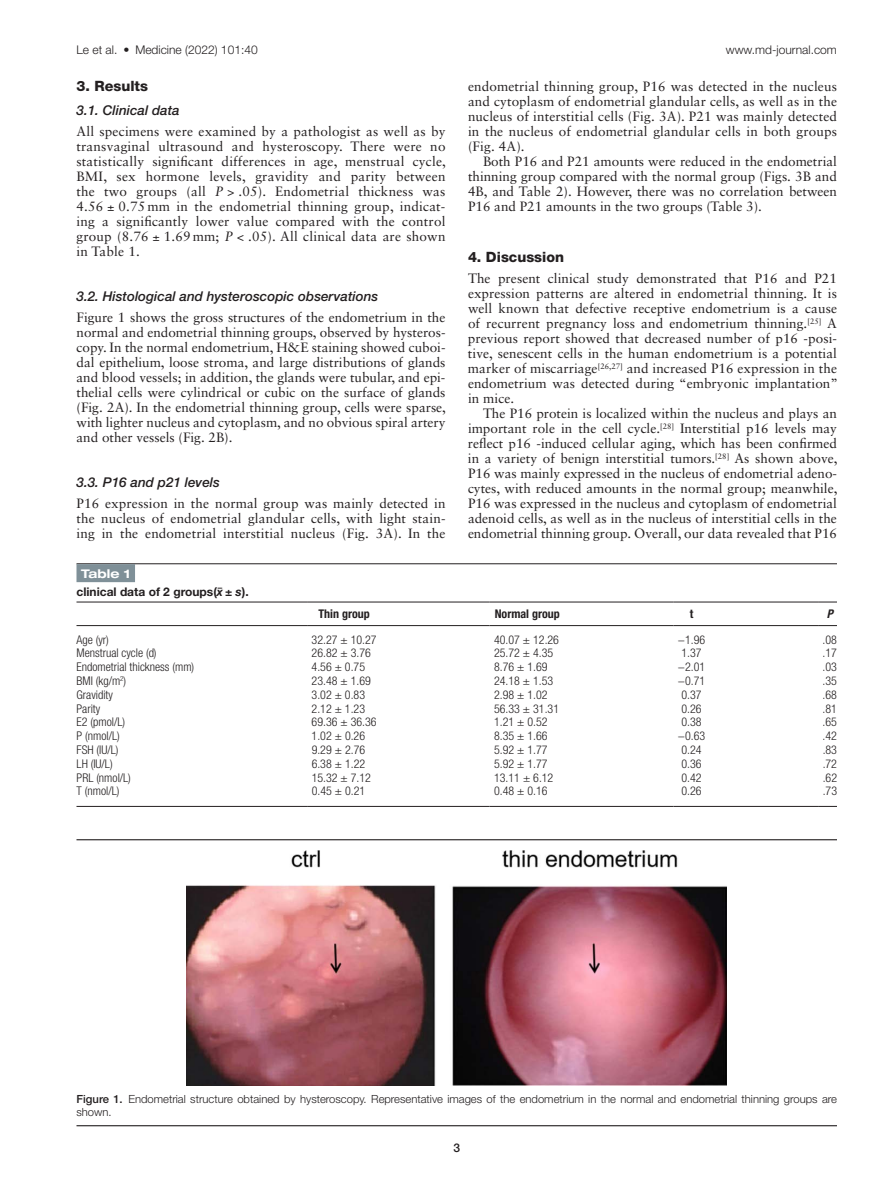
<style>
.page{position:relative;width:891px;height:1188px;background:#fff}
.page>*{position:absolute;margin:0;border:0;box-sizing:border-box;transform-origin:0 0}
.t1{font:800 14.25px "Helvetica Neue LT Std";color:#231f20}
.t2{font:13.5px/15px "Sabon LT Std";letter-spacing:.005em;color:#231f20;text-align:justify}
.t3{font:italic 500 13.5px "Helvetica Neue LT Std";color:#231f20}
.t4{font:300 condensed 12px "Helvetica Neue LT Std";color:#231f20}
.t5{font:300 12px "Helvetica Neue LT Std";color:#231f20}
.t6{font:700 12px/18px "Helvetica Neue LT Std";color:#231f20}
.t7{font:700 condensed 12px "Helvetica Neue LT Std";color:#231f20}
.t8{font:500 12px "Helvetica Neue LT Std";color:#231f20}
.t9{font:italic 700 condensed 12px "Helvetica Neue LT Std";color:#231f20}
.t10{font:300 11.25px/13.5px "Helvetica Neue LT Std";color:#231f20}
.s1{font-style:italic}
.s2{font-stretch:expanded;color:#fff}
.s3{font-weight:500}
</style>
<div class="page">
<hr style="left:76px;top:563px;width:761px;height:1px;background:#231f20">
<div style="left:76px;top:564px;width:59px;height:18px;background:#7f9098"></div>
<hr style="left:76px;top:602px;width:231px;height:1px;background:#231f20">
<hr style="left:76px;top:625px;width:231px;height:1px;background:#231f20">
<hr style="left:307px;top:602px;width:183px;height:1px;background:#231f20">
<hr style="left:307px;top:625px;width:183px;height:1px;background:#231f20">
<hr style="left:490px;top:602px;width:183px;height:1px;background:#231f20">
<hr style="left:490px;top:625px;width:183px;height:1px;background:#231f20">
<hr style="left:673px;top:602px;width:145px;height:1px;background:#231f20">
<hr style="left:673px;top:625px;width:145px;height:1px;background:#231f20">
<svg style="left:818px;top:602px;width:19px;height:1px"></svg>
<svg style="left:818px;top:625px;width:19px;height:1px"></svg>
<hr style="left:76px;top:806px;width:231px;height:1px;background:#231f20">
<hr style="left:307px;top:806px;width:183px;height:1px;background:#231f20">
<hr style="left:490px;top:806px;width:183px;height:1px;background:#231f20">
<hr style="left:673px;top:806px;width:145px;height:1px;background:#231f20">
<svg style="left:818px;top:806px;width:19px;height:1px"></svg>
<img style="left:187px;top:850px;width:540px;height:236px">
<hr style="left:76px;top:839px;width:761px;height:1px;background:#231f20">
<hr style="left:76px;top:1125px;width:761px;height:1px;background:#231f20">
<p class="t5" style="left:76px;top:42px;width:183px">Le et al. • Medicine (2022) 101:40</p>
<p class="t5" style="left:726px;top:42px;width:113px">www.md-journal.com</p>
<p class="t1" style="left:76px;top:78px;width:73px">3. Results</p>
<p class="t3" style="left:76px;top:102px;width:105px">3.1. Clinical data</p>
<p class="t2" style="left:76px;top:124px;width:371px">All specimens were examined by a pathologist as well as by transvaginal ultrasound and hysteroscopy. There were no statistically significant differences in age, menstrual cycle, BMI, sex hormone levels, gravidity and parity between the two groups (all <span class="s1">P</span> &gt; .05). Endometrial thickness was 4.56 ± 0.75 mm in the endometrial thinning group, indicat&shy;ing a significantly lower value compared with the control group (8.76 ± 1.69 mm; <span class="s1">P</span> &lt; .05). All clinical data are shown in Table 1.</p>
<p class="t3" style="left:77px;top:288px;width:303px">3.2. Histological and hysteroscopic observations</p>
<p class="t2" style="left:77px;top:310px;width:371px">Figure 1 shows the gross structures of the endometrium in the normal and endometrial thinning groups, observed by hysteros&shy;copy. In the normal endometrium, H&amp;E staining showed cuboi&shy;dal epithelium, loose stroma, and large distributions of glands and blood vessels; in addition, the glands were tubular, and epi&shy;thelial cells were cylindrical or cubic on the surface of glands (Fig. 2A). In the endometrial thinning group, cells were sparse, with lighter nucleus and cytoplasm, and no obvious spiral artery and other vessels (Fig. 2B).</p>
<p class="t3" style="left:77px;top:474px;width:145px">3.3. P16 and p21 levels</p>
<p class="t2" style="left:77px;top:496px;width:371px">P16 expression in the normal group was mainly detected in the nucleus of endometrial glandular cells, with light stain&shy;ing in the endometrial interstitial nucleus (Fig. 3A). In the</p>
<p class="t2" style="left:468px;top:79px;width:371px">endometrial thinning group, P16 was detected in the nucleus and cytoplasm of endometrial glandular cells, as well as in the nucleus of interstitial cells (Fig. 3A). P21 was mainly detected in the nucleus of endometrial glandular cells in both groups (Fig. 4A).</p>
<p class="t2" style="left:468px;top:154px;width:370px;text-indent:15px">Both P16 and P21 amounts were reduced in the endometrial thinning group compared with the normal group (Figs. 3B and 4B, and Table 2). However, there was no correlation between P16 and P21 amounts in the two groups (Table 3).</p>
<p class="t1" style="left:468px;top:249px;width:98px">4. Discussion</p>
<p class="t2" style="left:468px;top:271px;width:371px">The present clinical study demonstrated that P16 and P21 expression patterns are altered in endometrial thinning. It is well known that defective receptive endometrium is a cause of recurrent pregnancy loss and endometrium thinning.<sup>[25]</sup> A previous report showed that decreased number of p16 -posi&shy;tive, senescent cells in the human endometrium is a potential marker of miscarriage<sup>[26,27]</sup> and increased P16 expression in the endometrium was detected during “embryonic implantation” in mice.</p>
<p class="t2" style="left:468px;top:406px;width:371px;text-indent:15px">The P16 protein is localized within the nucleus and plays an important role in the cell cycle.<sup>[28]</sup> Interstitial p16 levels may reflect p16 -induced cellular aging, which has been confirmed in a variety of benign interstitial tumors.<sup>[28]</sup> As shown above, P16 was mainly expressed in the nucleus of endometrial adeno&shy;cytes, with reduced amounts in the normal group; meanwhile, P16 was expressed in the nucleus and cytoplasm of endometrial adenoid cells, as well as in the nucleus of interstitial cells in the endometrial thinning group. Overall, our data revealed that P16</p>
<p class="t6" style="left:76px;top:564px;width:174px;text-indent:4px"><span class="s2">Table 1<br></span>clinical data of 2 groups(<span class="s1">x</span>¯ <span class="s1">± s</span>).</p>
<p class="t7" style="left:318px;top:606px;width:53px">Thin group</p>
<p class="t7" style="left:495px;top:606px;width:67px">Normal group</p>
<p class="t7" style="left:690px;top:606px;width:5px">t</p>
<p class="t9" style="left:827px;top:606px;width:8px">P</p>
<p class="t4" style="left:76px;top:632px;width:34px">Age (yr)</p>
<p class="t4" style="left:312px;top:632px;width:67px">32.27 ± 10.27</p>
<p class="t4" style="left:494px;top:632px;width:67px">40.07 ± 12.26</p>
<p class="t4" style="left:678px;top:632px;width:29px">−1.96</p>
<p class="t4" style="left:823px;top:632px;width:16px">.08</p>
<p class="t4" style="left:77px;top:646px;width:82px">Menstrual cycle (d)</p>
<p class="t4" style="left:312px;top:646px;width:61px">26.82 ± 3.76</p>
<p class="t4" style="left:494px;top:646px;width:61px">25.72 ± 4.35</p>
<p class="t4" style="left:681px;top:646px;width:22px">1.37</p>
<p class="t4" style="left:823px;top:646px;width:16px">.17</p>
<p class="t4" style="left:77px;top:660px;width:119px">Endometrial thickness (mm)</p>
<p class="t4" style="left:312px;top:660px;width:55px">4.56 ± 0.75</p>
<p class="t4" style="left:494px;top:660px;width:55px">8.76 ± 1.69</p>
<p class="t4" style="left:678px;top:660px;width:29px">−2.01</p>
<p class="t4" style="left:823px;top:660px;width:16px">.03</p>
<p class="t4" style="left:77px;top:674px;width:51px">BMI (kg/m<sup>2</sup>)</p>
<p class="t4" style="left:312px;top:674px;width:61px">23.48 ± 1.69</p>
<p class="t4" style="left:494px;top:674px;width:61px">24.18 ± 1.53</p>
<p class="t4" style="left:678px;top:674px;width:29px">−0.71</p>
<p class="t4" style="left:823px;top:674px;width:16px">.35</p>
<p class="t4" style="left:77px;top:688px;width:38px">Gravidity</p>
<p class="t4" style="left:312px;top:688px;width:55px">3.02 ± 0.83</p>
<p class="t4" style="left:494px;top:688px;width:55px">2.98 ± 1.02</p>
<p class="t4" style="left:681px;top:688px;width:22px">0.37</p>
<p class="t4" style="left:823px;top:688px;width:16px">.68</p>
<p class="t4" style="left:77px;top:701px;width:25px">Parity</p>
<p class="t4" style="left:312px;top:701px;width:55px">2.12 ± 1.23</p>
<p class="t4" style="left:494px;top:701px;width:67px">56.33 ± 31.31</p>
<p class="t4" style="left:681px;top:701px;width:22px">0.26</p>
<p class="t4" style="left:823px;top:701px;width:16px">.81</p>
<p class="t4" style="left:77px;top:715px;width:50px">E2 (pmol/L)</p>
<p class="t4" style="left:312px;top:715px;width:67px">69.36 ± 36.36</p>
<p class="t4" style="left:494px;top:715px;width:55px">1.21 ± 0.52</p>
<p class="t4" style="left:681px;top:715px;width:22px">0.38</p>
<p class="t4" style="left:823px;top:715px;width:16px">.65</p>
<p class="t4" style="left:77px;top:729px;width:45px">P (nmol/L)</p>
<p class="t4" style="left:312px;top:729px;width:55px">1.02 ± 0.26</p>
<p class="t4" style="left:494px;top:729px;width:55px">8.35 ± 1.66</p>
<p class="t4" style="left:678px;top:729px;width:29px">−0.63</p>
<p class="t4" style="left:823px;top:729px;width:16px">.42</p>
<p class="t4" style="left:77px;top:743px;width:43px">FSH (IU/L)</p>
<p class="t4" style="left:312px;top:743px;width:55px">9.29 ± 2.76</p>
<p class="t4" style="left:494px;top:743px;width:55px">5.92 ± 1.77</p>
<p class="t4" style="left:682px;top:743px;width:22px">0.24</p>
<p class="t4" style="left:823px;top:743px;width:16px">.83</p>
<p class="t4" style="left:77px;top:757px;width:38px">LH (IU/L)</p>
<p class="t4" style="left:312px;top:757px;width:55px">6.38 ± 1.22</p>
<p class="t4" style="left:494px;top:757px;width:55px">5.92 ± 1.77</p>
<p class="t4" style="left:682px;top:757px;width:22px">0.36</p>
<p class="t4" style="left:823px;top:757px;width:16px">.72</p>
<p class="t4" style="left:77px;top:771px;width:56px">PRL (nmol/L)</p>
<p class="t4" style="left:312px;top:771px;width:61px">15.32 ± 7.12</p>
<p class="t4" style="left:494px;top:771px;width:61px">13.11 ± 6.12</p>
<p class="t4" style="left:682px;top:771px;width:22px">0.42</p>
<p class="t4" style="left:823px;top:771px;width:16px">.62</p>
<p class="t4" style="left:77px;top:784px;width:44px">T (nmol/L)</p>
<p class="t4" style="left:312px;top:784px;width:55px">0.45 ± 0.21</p>
<p class="t4" style="left:494px;top:784px;width:55px">0.48 ± 0.16</p>
<p class="t4" style="left:682px;top:784px;width:22px">0.26</p>
<p class="t4" style="left:823px;top:784px;width:16px">.73</p>
<p class="t10" style="left:76px;top:1092px;width:762px"><span class="s3">Figure 1.</span> Endometrial structure obtained by hysteroscopy. Representative images of the endometrium in the normal and endometrial thinning groups are shown.</p>
<p class="t8" style="left:453px;top:1140px;width:8px">3</p>
</div>
